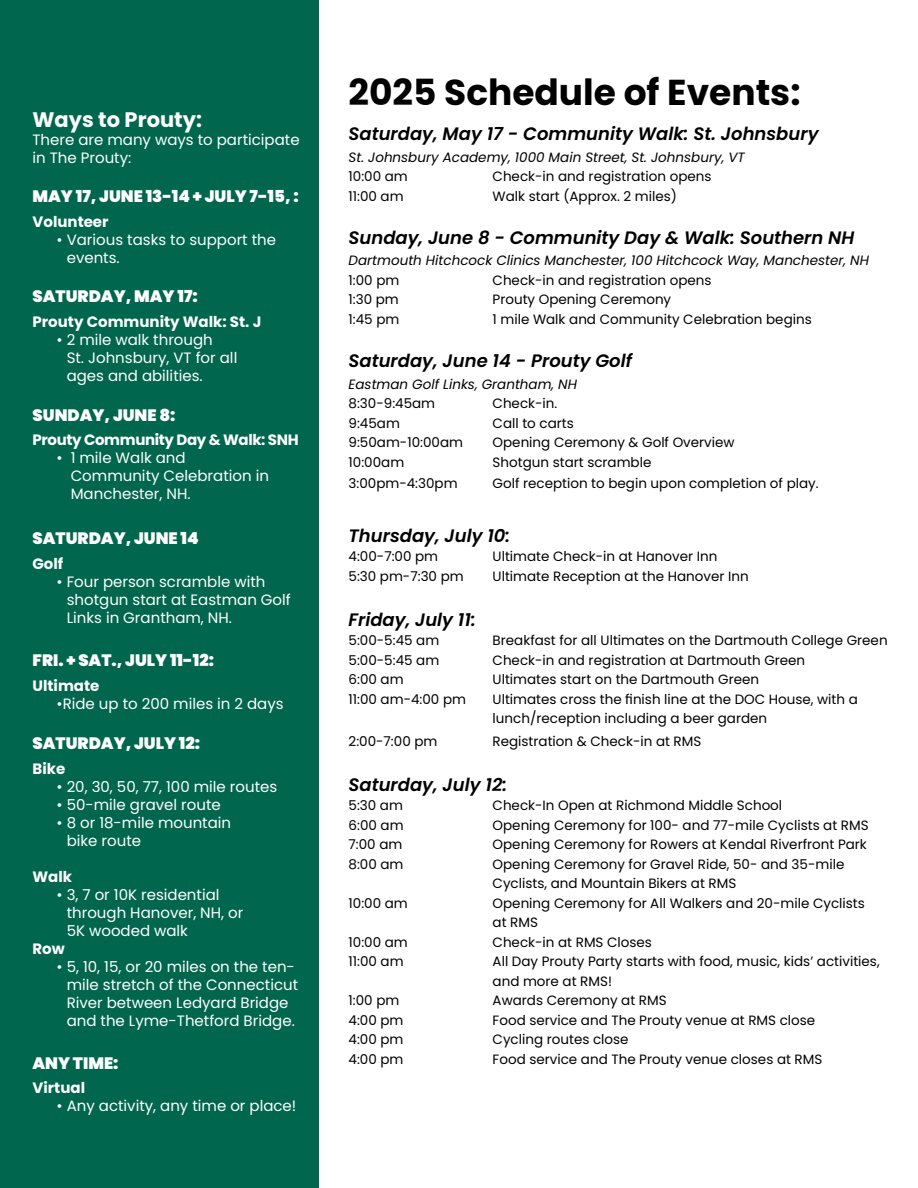
<style>
.page{position:relative;width:918px;height:1188px;background:#fff}
.page>*{position:absolute;margin:0;border:0;box-sizing:border-box;transform-origin:0 0}
.t1{font:700 36px "Poppins";color:#000}
.t2{font:700 21px "Poppins";color:#fff}
.t3{font:italic 600 18px "Poppins";color:#000}
.t4{font:900 16.5px "Poppins";color:#fff}
.t5{font:15px/18px "Poppins";color:#fff}
.t6{font:700 15px "Poppins";color:#fff}
.t7{font:700 15px "Poppins";letter-spacing:-.025em;color:#fff}
.t8{font:13.5px/19.5px "Poppins";color:#000}
.t9{font:italic 13.5px "Poppins";color:#000}
</style>
<div class="page">
<div style="left:0;top:0;width:319px;height:1188px;background:#00664d"></div>
<h2 class="t2" style="left:33px;top:108px;width:171px">Ways to Prouty:</h2>
<p class="t5" style="left:33px;top:131px;width:269px">There are many ways to participate in The Prouty:</p>
<p class="t4" style="left:33px;top:187px;width:268px">MAY 17, JUNE 13-14 + JULY 7-15, :</p>
<p class="t6" style="left:33px;top:213px;width:78px">Volunteer</p>
<p class="t5" style="left:67px;top:231px;width:211px;text-indent:-10px">• Various tasks to support the events.</p>
<p class="t4" style="left:33px;top:287px;width:167px">SATURDAY, MAY 17:</p>
<p class="t6" style="left:33px;top:313px;width:230px">Prouty Community Walk: St. J</p>
<p class="t5" style="left:67px;top:331px;width:172px;text-indent:-10px">• 2 mile walk through<br>St. Johnsbury, VT for all ages and abilities.</p>
<p class="t4" style="left:33px;top:405px;width:145px">SUNDAY, JUNE 8:</p>
<p class="t7" style="left:33px;top:432px;width:268px">Prouty Community Day &amp; Walk: SNH</p>
<p class="t5" style="left:71px;top:449px;width:200px;text-indent:-14px">• 1 mile Walk and<br>Community Celebration in<br>Manchester, NH.</p>
<p class="t4" style="left:33px;top:529px;width:168px">SATURDAY, JUNE 14</p>
<p class="t6" style="left:33px;top:555px;width:32px">Golf</p>
<p class="t5" style="left:67px;top:573px;width:226px;text-indent:-10px">• Four person scramble with shotgun start at Eastman Golf<br>Links in Grantham, NH.</p>
<p class="t4" style="left:33px;top:651px;width:183px">FRI. + SAT., JULY 11-12:</p>
<p class="t6" style="left:33px;top:677px;width:68px">Ultimate</p>
<p class="t5" style="left:57px;top:695px;width:229px">•Ride up to 200 miles in 2 days</p>
<p class="t4" style="left:33px;top:733px;width:169px">SATURDAY, JULY 12:</p>
<p class="t6" style="left:33px;top:760px;width:34px">Bike</p>
<p class="t5" style="left:57px;top:777px;width:222px">• 20, 30, 50, 77, 100 mile routes</p>
<p class="t5" style="left:57px;top:795px;width:166px">• 50-mile gravel route</p>
<p class="t5" style="left:67px;top:813px;width:166px;text-indent:-10px">• 8 or 18-mile mountain bike route</p>
<p class="t6" style="left:33px;top:868px;width:41px">Walk</p>
<p class="t5" style="left:67px;top:885px;width:178px;text-indent:-10px">• 3, 7 or 10K residential through Hanover, NH, or<br>5K wooded walk</p>
<p class="t6" style="left:33px;top:940px;width:34px">Row</p>
<p class="t5" style="left:67px;top:957px;width:233px;text-indent:-10px">• 5, 10, 15, or 20 miles on the ten&shy;mile stretch of the Connecticut<br>River between Ledyard Bridge and the Lyme-Thetford Bridge.</p>
<p class="t4" style="left:33px;top:1053px;width:88px">ANY TIME:</p>
<p class="t6" style="left:33px;top:1080px;width:54px">Virtual</p>
<p class="t5" style="left:57px;top:1097px;width:241px">• Any activity, any time or place!</p>
<h1 class="t1" style="left:349px;top:71px;width:454px">2025 Schedule of Events:</h1>
<h3 class="t3" style="left:349px;top:123px;width:471px">Saturday, May 17 - Community Walk: St. Johnsbury</h3>
<p class="t9" style="left:349px;top:149px;width:398px">St. Johnsbury Academy, 1000 Main Street, St. Johnsbury, VT</p>
<p class="t8" style="left:349px;top:167px;width:61px">10:00 am</p>
<p class="t8" style="left:493px;top:167px;width:220px">Check-in and registration opens</p>
<p class="t8" style="left:349px;top:186px;width:57px">11:00 am</p>
<p class="t8" style="left:493px;top:186px;width:186px">Walk start (Approx. 2 miles)</p>
<h3 class="t3" style="left:349px;top:227px;width:507px">Sunday, June 8 - Community Day &amp; Walk: Southern NH</h3>
<p class="t9" style="left:349px;top:253px;width:522px">Dartmouth Hitchcock Clinics Manchester, 100 Hitchcock Way, Manchester, NH</p>
<p class="t8" style="left:349px;top:271px;width:52px">1:00 pm</p>
<p class="t8" style="left:493px;top:271px;width:220px">Check-in and registration opens</p>
<p class="t8" style="left:349px;top:290px;width:52px">1:30 pm</p>
<p class="t8" style="left:493px;top:290px;width:180px">Prouty Opening Ceremony</p>
<p class="t8" style="left:349px;top:309px;width:52px">1:45 pm</p>
<p class="t8" style="left:493px;top:309px;width:321px">1 mile Walk and Community Celebration begins</p>
<h3 class="t3" style="left:349px;top:350px;width:285px">Saturday, June 14 - Prouty Golf</h3>
<p class="t9" style="left:349px;top:376px;width:230px">Eastman Golf Links, Grantham, NH</p>
<p class="t8" style="left:349px;top:394px;width:88px">8:30-9:45am</p>
<p class="t8" style="left:493px;top:394px;width:66px">Check-in.</p>
<p class="t8" style="left:349px;top:413px;width:53px">9:45am</p>
<p class="t8" style="left:493px;top:413px;width:83px">Call to carts</p>
<p class="t8" style="left:349px;top:433px;width:116px">9:50am-10:00am</p>
<p class="t8" style="left:493px;top:433px;width:244px">Opening Ceremony &amp; Golf Overview</p>
<p class="t8" style="left:349px;top:452px;width:57px">10:00am</p>
<p class="t8" style="left:493px;top:452px;width:160px">Shotgun start scramble</p>
<p class="t8" style="left:349px;top:474px;width:111px">3:00pm-4:30pm</p>
<p class="t8" style="left:493px;top:474px;width:328px">Golf reception to begin upon completion of play.</p>
<h3 class="t3" style="left:349px;top:525px;width:163px">Thursday, July 10:</h3>
<p class="t8" style="left:349px;top:547px;width:91px">4:00-7:00 pm</p>
<p class="t8" style="left:493px;top:547px;width:226px">Ultimate Check-in at Hanover Inn</p>
<p class="t8" style="left:349px;top:566px;width:117px">5:30 pm-7:30 pm</p>
<p class="t8" style="left:493px;top:566px;width:258px">Ultimate Reception at the Hanover Inn</p>
<h3 class="t3" style="left:349px;top:609px;width:129px">Friday, July 11:</h3>
<p class="t8" style="left:349px;top:631px;width:92px">5:00-5:45 am</p>
<p class="t8" style="left:493px;top:631px;width:397px">Breakfast for all Ultimates on the Dartmouth College Green</p>
<p class="t8" style="left:349px;top:650px;width:92px">5:00-5:45 am</p>
<p class="t8" style="left:493px;top:650px;width:314px">Check-in and registration at Dartmouth Green</p>
<p class="t8" style="left:349px;top:670px;width:57px">6:00 am</p>
<p class="t8" style="left:493px;top:670px;width:268px">Ultimates start on the Dartmouth Green</p>
<p class="t8" style="left:349px;top:689px;width:119px">11:00 am-4:00 pm</p>
<p class="t8" style="left:493px;top:689px;width:367px">Ultimates cross the finish line at the DOC House, with a lunch/reception including a beer garden</p>
<p class="t8" style="left:349px;top:731px;width:90px">2:00-7:00 pm</p>
<p class="t8" style="left:493px;top:731px;width:210px">Registration &amp; Check-in at RMS</p>
<h3 class="t3" style="left:349px;top:774px;width:160px">Saturday, July 12:</h3>
<p class="t8" style="left:349px;top:796px;width:56px">5:30 am</p>
<p class="t8" style="left:493px;top:796px;width:291px">Check-In Open at Richmond Middle School</p>
<p class="t8" style="left:349px;top:815px;width:57px">6:00 am</p>
<p class="t8" style="left:493px;top:815px;width:378px">Opening Ceremony for 100- and 77-mile Cyclists at RMS</p>
<p class="t8" style="left:349px;top:835px;width:55px">7:00 am</p>
<p class="t8" style="left:493px;top:835px;width:376px">Opening Ceremony for Rowers at Kendal Riverfront Park</p>
<p class="t8" style="left:349px;top:854px;width:56px">8:00 am</p>
<p class="t8" style="left:493px;top:854px;width:353px">Opening Ceremony for Gravel Ride, 50- and 35-mile<br>Cyclists, and Mountain Bikers at RMS</p>
<p class="t8" style="left:349px;top:893px;width:61px">10:00 am</p>
<p class="t8" style="left:493px;top:893px;width:374px">Opening Ceremony for All Walkers and 20-mile Cyclists at RMS</p>
<p class="t8" style="left:349px;top:932px;width:61px">10:00 am</p>
<p class="t8" style="left:493px;top:932px;width:161px">Check-in at RMS Closes</p>
<p class="t8" style="left:349px;top:952px;width:57px">11:00 am</p>
<p class="t8" style="left:493px;top:952px;width:389px">All Day Prouty Party starts with food, music, kids’ activities, and more at RMS!</p>
<p class="t8" style="left:349px;top:991px;width:52px">1:00 pm</p>
<p class="t8" style="left:493px;top:991px;width:176px">Awards Ceremony at RMS</p>
<p class="t8" style="left:349px;top:1010px;width:56px">4:00 pm</p>
<p class="t8" style="left:493px;top:1010px;width:324px">Food service and The Prouty venue at RMS close</p>
<p class="t8" style="left:349px;top:1030px;width:56px">4:00 pm</p>
<p class="t8" style="left:493px;top:1030px;width:138px">Cycling routes close</p>
<p class="t8" style="left:349px;top:1049px;width:56px">4:00 pm</p>
<p class="t8" style="left:493px;top:1049px;width:331px">Food service and The Prouty venue closes at RMS</p>
</div>
